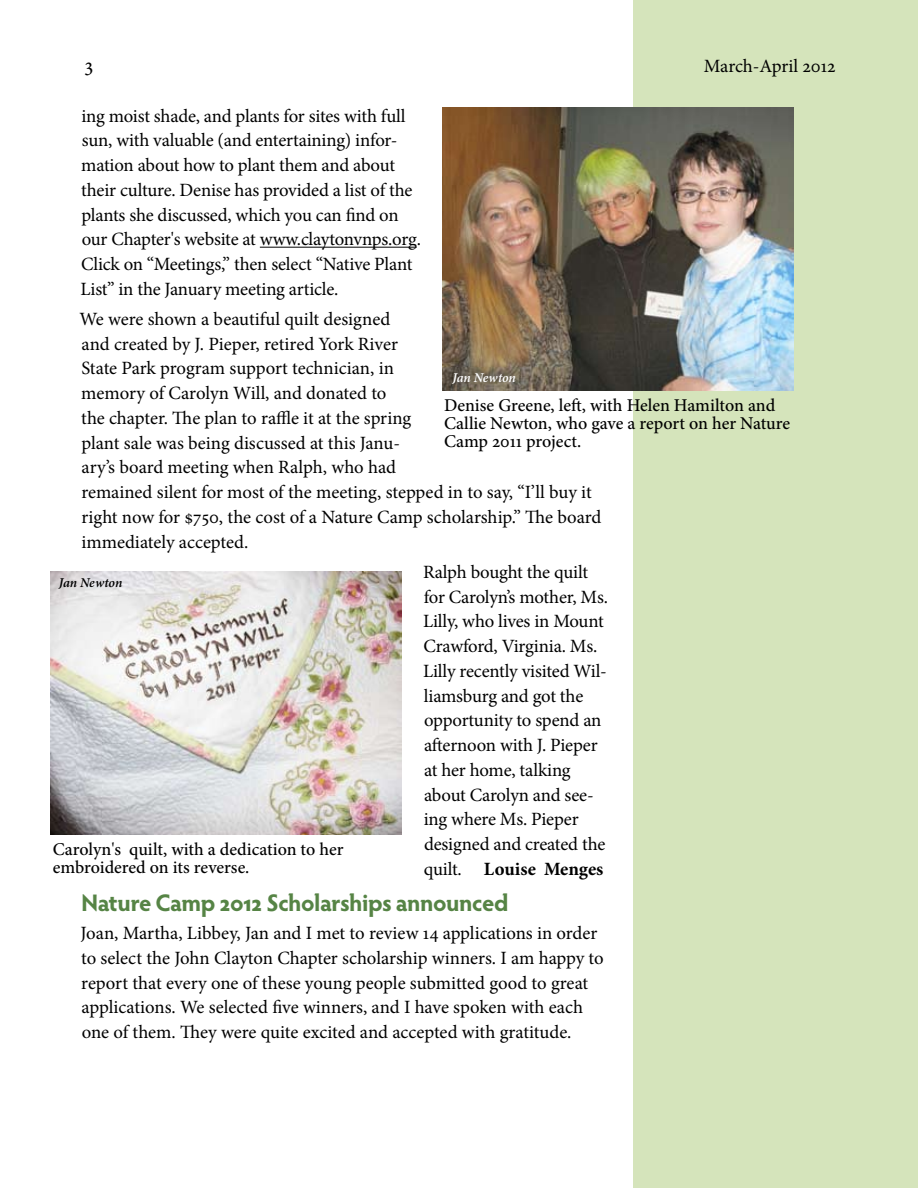
<style>
.page{position:relative;width:918px;height:1188px;background:#fff}
.page>*{position:absolute;margin:0;border:0;box-sizing:border-box;transform-origin:0 0}
.t1{font:700 24px "Hypatia Sans Pro";letter-spacing:-.02em;color:#568445}
.t2{font:21px "Minion Pro";color:#000}
.t3{font:18.75px/24.8px "Minion Pro";letter-spacing:-.01em;color:#000}
.t4{font:500 18px/18px "Minion Pro";color:#000}
.t5{font:italic 600 13.5px "Minion Pro";letter-spacing:-.01em;color:#fff}
.t6{font:italic 600 13.5px "Minion Pro";letter-spacing:-.01em;color:#000}
.s1{font-weight:700}
</style>
<div class="page">
<div style="left:634px;top:0;width:284px;height:1188px;background:#d5e4bb"></div>
<hr style="left:260px;top:247px;width:157px;height:1px;background:#000">
<img style="left:443px;top:108px;width:351px;height:282px">
<img style="left:50px;top:571px;width:351px;height:263px">
<p class="t2" style="left:85px;top:51px;width:10px">3</p>
<p class="t3" style="left:704px;top:54px;width:133px">March-April 2012</p>
<p class="t3" style="left:81px;top:103px;width:342px">ing moist shade, and plants for sites with full sun, with valuable (and entertaining) infor&shy;mation about how to plant them and about their culture. Denise has provided a list of the plants she discussed, which you can find on our Chapter's website at www.claytonvnps.org.<br>Click on “Meetings,” then select “Native Plant List” in the January meeting article.</p>
<p class="t3" style="left:80px;top:307px;width:523px">We were shown a beautiful quilt designed<br>and created by J. Pieper, retired York River<br>State Park program support technician, in<br>memory of Carolyn Will, and donated to<br>the chapter. The plan to raffle it at the spring<br>plant sale was being discussed at this Janu-<br>ary’s board meeting when Ralph, who had<br>remained silent for most of the meeting, stepped in to say, “I’ll buy it right now for $750, the cost of a Nature Camp scholarship.” The board immediately accepted.</p>
<p class="t3" style="left:423px;top:560px;width:186px">Ralph bought the quilt for Carolyn’s mother, Ms.<br>Lilly, who lives in Mount<br>Crawford, Virginia. Ms.<br>Lilly recently visited Wil&shy;liamsburg and got the opportunity to spend an afternoon with J. Pieper at her home, talking about Carolyn and see&shy;ing where Ms. Pieper designed and created the quilt. <span class="s1">Louise Menges</span></p>
<p class="t1" style="left:81px;top:886px;width:429px">Nature Camp 2012 Scholarships announced</p>
<p class="t3" style="left:81px;top:921px;width:525px">Joan, Martha, Libbey, Jan and I met to review 14 applications in order to select the John Clayton Chapter scholarship winners. I am happy to report that every one of these young people submitted good to great applications. We selected five winners, and I have spoken with each one of them. They were quite excited and accepted with gratitude.</p>
<p class="t5" style="left:452px;top:368px;width:65px">Jan Newton</p>
<p class="t4" style="left:444px;top:397px;width:348px">Denise Greene, left, with Helen Hamilton and<br>Callie Newton, who gave a report on her Nature<br>Camp 2011 project.</p>
<p class="t6" style="left:59px;top:573px;width:65px">Jan Newton</p>
<p class="t4" style="left:53px;top:841px;width:292px">Carolyn's quilt, with a dedication to her embroidered on its reverse.</p>
</div>
